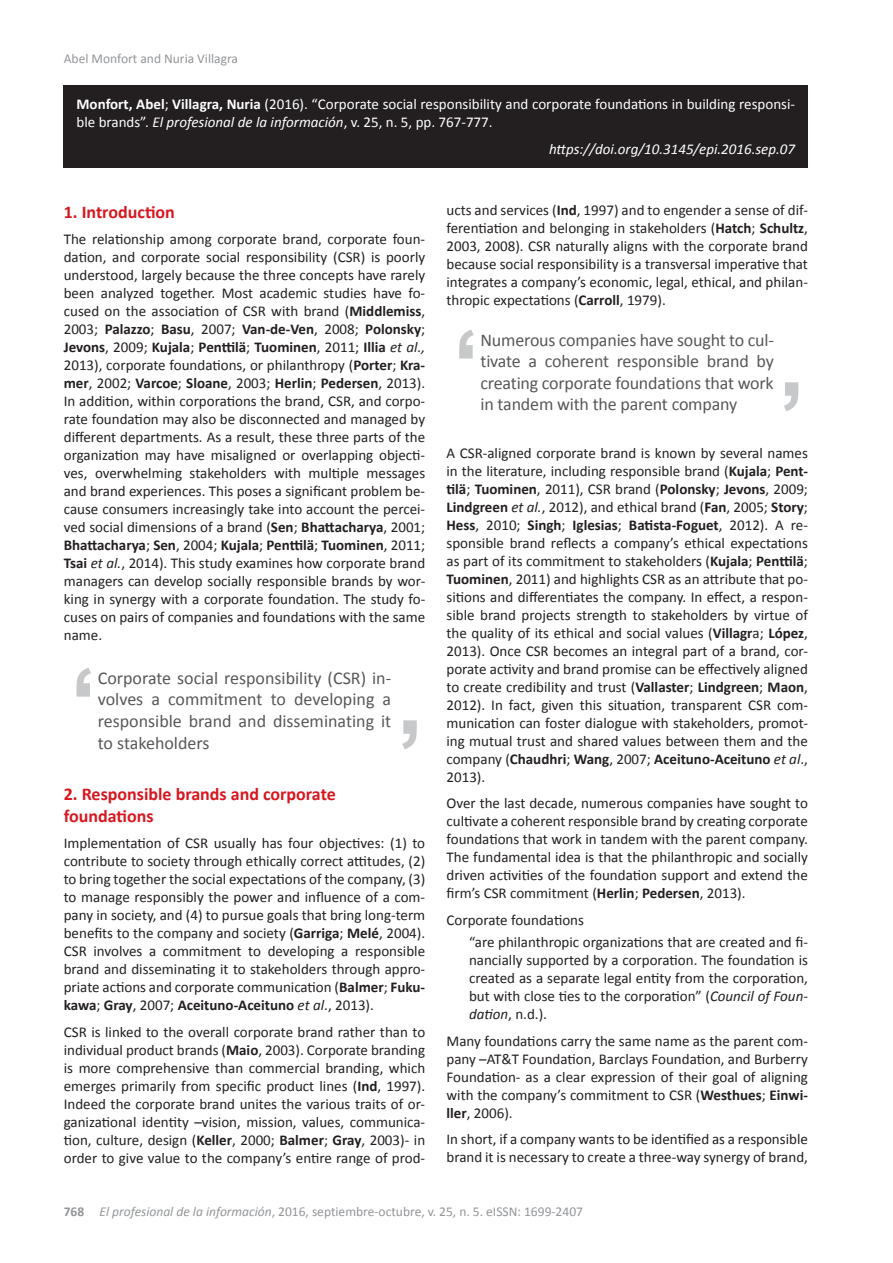
<style>
.page{position:relative;width:893px;height:1263px;background:#fff}
.page>*{position:absolute;margin:0;border:0;box-sizing:border-box;transform-origin:0 0}
.t1{font:18px/21.6px "Calibri";letter-spacing:-.01em;color:#57585a;text-align:justify}
.t2{font:700 18px/21.6px "Calibri";color:#d7171f}
.t3{font:15px/18px "Calibri";color:#231f20;text-align:justify}
.t4{font:15px/18px "Calibri";color:#fff}
.t5{font:italic 15px "Calibri";color:#fff}
.t6{font:13.5px "Calibri";color:#939598}
.s1{font-weight:700}
.s2{font-style:italic}
</style>
<div class="page">
<div style="left:64px;top:85px;width:744px;height:83px;background:#231f20"></div>
<svg style="left:402px;top:720px;width:15px;height:29px"></svg>
<svg style="left:77px;top:668px;width:14px;height:29px"></svg>
<svg style="left:784px;top:382px;width:14px;height:29px"></svg>
<svg style="left:459px;top:330px;width:15px;height:28px"></svg>
<p class="t6" style="left:64px;top:50px;width:176px">Abel Monfort and Nuria Villagra</p>
<p class="t4" style="left:77px;top:95px;width:720px"><span class="s1">Monfort, Abel</span>; <span class="s1">Villagra, Nuria</span> (2016). “Corporate social responsibility and corporate foundations in building responsi&shy;ble brands”. <span class="s2">El profesional de la información</span>, v. 25, n. 5, pp. 767-777.</p>
<p class="t5" style="left:549px;top:138px;width:248px">https://doi.org/10.3145/epi.2016.sep.07</p>
<p class="t2" style="left:64px;top:201px;width:113px">1. Introduction</p>
<p class="t3" style="left:64px;top:230px;width:363px">The relationship among corporate brand, corporate foun&shy;dation, and corporate social responsibility (CSR) is poorly understood, largely because the three concepts have rarely been analyzed together. Most academic studies have fo&shy;cused on the association of CSR with brand (<span class="s1">Middlemiss</span>, 2003; <span class="s1">Palazzo</span>; <span class="s1">Basu</span>, 2007; <span class="s1">Van-de-Ven</span>, 2008; <span class="s1">Polonsky</span>; <span class="s1">Jevons</span>, 2009; <span class="s1">Kujala</span>; <span class="s1">Penttilä</span>; <span class="s1">Tuominen</span>, 2011; <span class="s1">Illia</span> <span class="s2">et al., </span>2013), corporate foundations, or philanthropy (<span class="s1">Porter</span>; <span class="s1">Kra&shy;mer</span>, 2002; <span class="s1">Varcoe</span>; <span class="s1">Sloane</span>, 2003; <span class="s1">Herlin</span>; <span class="s1">Pedersen</span>, 2013).<br>In addition, within corporations the brand, CSR, and corpo&shy;rate foundation may also be disconnected and managed by different departments. As a result, these three parts of the organization may have misaligned or overlapping objecti&shy;ves, overwhelming stakeholders with multiple messages and brand experiences. This poses a significant problem be&shy;cause consumers increasingly take into account the percei&shy;ved social dimensions of a brand (<span class="s1">Sen</span>; <span class="s1">Bhattacharya</span>, 2001; <span class="s1">Bhattacharya</span>; <span class="s1">Sen</span>, 2004; <span class="s1">Kujala</span>; <span class="s1">Penttilä</span>; <span class="s1">Tuominen</span>, 2011; <span class="s1">Tsai</span> <span class="s2">et al.</span>, 2014). This study examines how corporate brand managers can develop socially responsible brands by wor&shy;king in synergy with a corporate foundation. The study fo&shy;cuses on pairs of companies and foundations with the same name.</p>
<p class="t1" style="left:98px;top:667px;width:295px">Corporate social responsibility (CSR) in&shy;volves a commitment to developing a responsible brand and disseminating it to stakeholders</p>
<p class="t2" style="left:64px;top:783px;width:273px">2. Responsible brands and corporate foundations</p>
<p class="t3" style="left:64px;top:834px;width:363px">Implementation of CSR usually has four objectives: (1) to contribute to society through ethically correct attitudes, (2) to bring together the social expectations of the company, (3) to manage responsibly the power and influence of a com&shy;pany in society, and (4) to pursue goals that bring long-term benefits to the company and society (<span class="s1">Garriga</span>; <span class="s1">Melé</span>, 2004).<br>CSR involves a commitment to developing a responsible brand and disseminating it to stakeholders through appro&shy;priate actions and corporate communication (<span class="s1">Balmer</span>; <span class="s1">Fuku&shy;kawa</span>; <span class="s1">Gray</span>, 2007; <span class="s1">Aceituno-Aceituno</span> <span class="s2">et al</span>., 2013).</p>
<p class="t3" style="left:64px;top:1022px;width:363px">CSR is linked to the overall corporate brand rather than to individual product brands (<span class="s1">Maio</span>, 2003). Corporate branding is more comprehensive than commercial branding, which emerges primarily from specific product lines (<span class="s1">Ind</span>, 1997).<br>Indeed the corporate brand unites the various traits of or&shy;ganizational identity –vision, mission, values, communica&shy;tion, culture, design (<span class="s1">Keller</span>, 2000; <span class="s1">Balmer</span>; <span class="s1">Gray</span>, 2003)- in order to give value to the company’s entire range of prod-</p>
<p class="t3" style="left:446px;top:201px;width:363px">ucts and services (<span class="s1">Ind</span>, 1997) and to engender a sense of dif&shy;ferentiation and belonging in stakeholders (<span class="s1">Hatch</span>; <span class="s1">Schultz</span>, 2003, 2008). CSR naturally aligns with the corporate brand because social responsibility is a transversal imperative that integrates a company’s economic, legal, ethical, and philan&shy;thropic expectations (<span class="s1">Carroll</span>, 1979).</p>
<p class="t1" style="left:480px;top:329px;width:295px">Numerous companies have sought to cul&shy;tivate a coherent responsible brand by creating corporate foundations that work in tandem with the parent company</p>
<p class="t3" style="left:446px;top:444px;width:363px">A CSR-aligned corporate brand is known by several names in the literature, including responsible brand (<span class="s1">Kujala</span>; <span class="s1">Pent&shy;tilä</span>; <span class="s1">Tuominen</span>, 2011), CSR brand (<span class="s1">Polonsky</span>; <span class="s1">Jevons</span>, 2009; <span class="s1">Lindgreen</span> <span class="s2">et al.</span>, 2012), and ethical brand (<span class="s1">Fan</span>, 2005; <span class="s1">Story</span>; <span class="s1">Hess</span>, 2010; <span class="s1">Singh</span>; <span class="s1">Iglesias</span>; <span class="s1">Batista-Foguet</span>, 2012). A re&shy;sponsible brand reflects a company’s ethical expectations as part of its commitment to stakeholders (<span class="s1">Kujala</span>; <span class="s1">Penttilä</span>; <span class="s1">Tuominen</span>, 2011) and highlights CSR as an attribute that po&shy;sitions and differentiates the company. In effect, a respon&shy;sible brand projects strength to stakeholders by virtue of the quality of its ethical and social values (<span class="s1">Villagr</span>a; <span class="s1">López</span>, 2013). Once CSR becomes an integral part of a brand, cor&shy;porate activity and brand promise can be effectively aligned to create credibility and trust (<span class="s1">Vallaster</span>; <span class="s1">Lindgreen</span>; <span class="s1">Maon</span>, 2012). In fact, given this situation, transparent CSR com&shy;munication can foster dialogue with stakeholders, promot&shy;ing mutual trust and shared values between them and the company (<span class="s1">Chaudhri</span>; <span class="s1">Wang</span>, 2007; <span class="s1">Aceituno-Aceituno</span> <span class="s2">et al</span>., 2013).</p>
<p class="t3" style="left:446px;top:794px;width:363px">Over the last decade, numerous companies have sought to cultivate a coherent responsible brand by creating corporate foundations that work in tandem with the parent company.<br>The fundamental idea is that the philanthropic and socially driven activities of the foundation support and extend the firm’s CSR commitment (<span class="s1">Herlin</span>; <span class="s1">Pedersen</span>, 2013).</p>
<p class="t3" style="left:469px;top:909px;width:340px;line-height:22.2px;text-indent:-22px">Corporate foundations<br>“are philanthropic organizations that are created and fi-</p>
<p class="t3" style="left:469px;top:951px;width:340px">nancially supported by a corporation. The foundation is created as a separate legal entity from the corporation, but with close ties to the corporation” (<span class="s2">Council of Foun&shy;dation</span>, n.d.).</p>
<p class="t3" style="left:446px;top:1032px;width:363px">Many foundations carry the same name as the parent com&shy;pany –AT&amp;T Foundation, Barclays Foundation, and Burberry Foundation- as a clear expression of their goal of aligning with the company’s commitment to CSR (<span class="s1">Westhues</span>; <span class="s1">Einwi&shy;ller</span>, 2006).</p>
<p class="t3" style="left:447px;top:1130px;width:363px">In short, if a company wants to be identified as a responsible brand it is necessary to create a three-way synergy of brand,</p>
<p class="t6" style="left:64px;top:1203px;width:521px"><span class="s1">768</span> <span class="s2">El profesional de la información</span>, 2016, septiembre-octubre, v. 25, n. 5. eISSN: 1699-2407</p>
</div>
